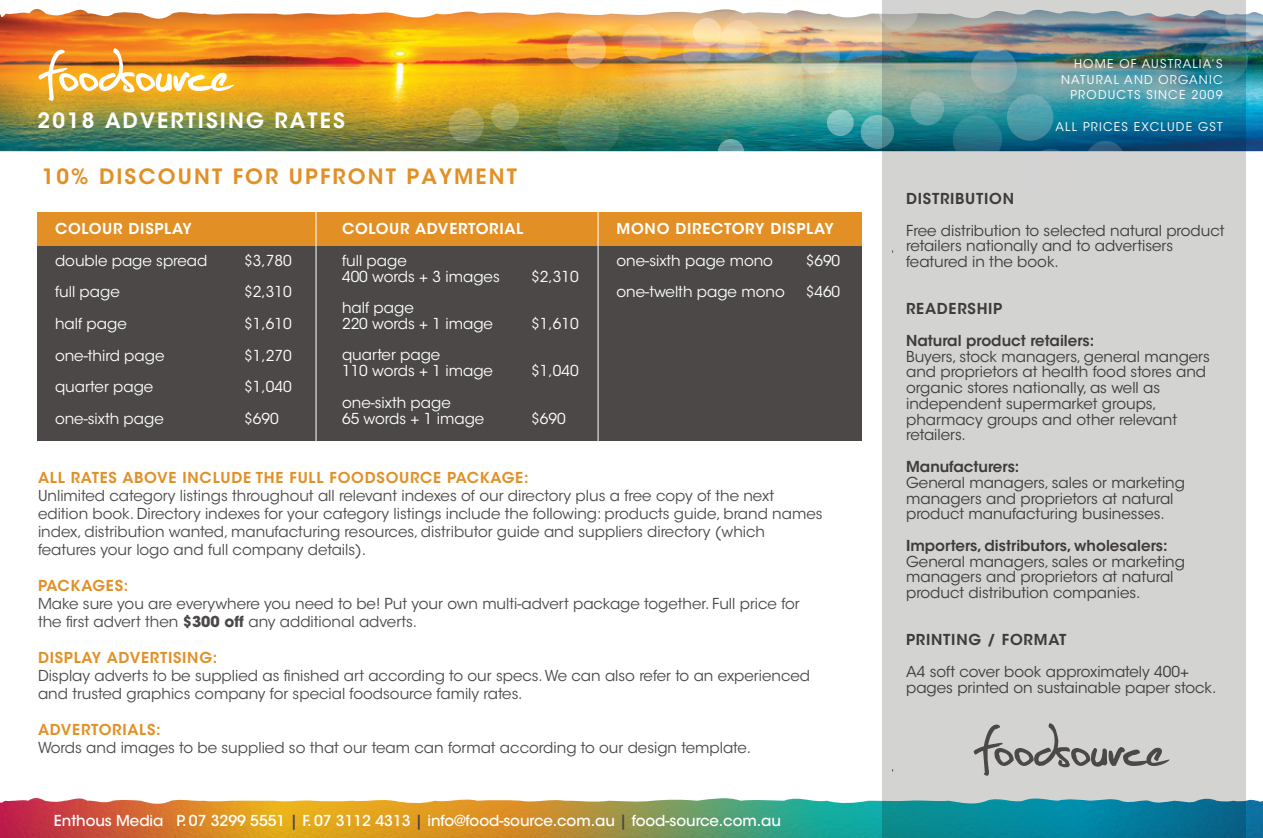
<style>
.page{position:relative;width:1263px;height:838px;background:#fff}
.page>*{position:absolute;margin:0;border:0;box-sizing:border-box;transform-origin:0 0}
.t1{font:600 21px "ITC Avant Garde Std";letter-spacing:.1em;color:#e29026}
.t2{font:600 21px "ITC Avant Garde Std";letter-spacing:.1em;color:#fff}
.t3{font:15px/15.8px "ITC Avant Garde Std";color:#4b4847}
.t4{font:15px/15.8px "ITC Avant Garde Std";color:#fff}
.t5{font:600 15px/31.5px "ITC Avant Garde Std";color:#4b4847}
.t6{font:500 15px "ITC Avant Garde Std";letter-spacing:-.005em;color:#fff}
.t7{font:600 15px "ITC Avant Garde Std";letter-spacing:.05em;color:#e29026}
.t8{font:600 15px "ITC Avant Garde Std";letter-spacing:.05em;color:#fff}
.t9{font:600 15px "ITC Avant Garde Std";letter-spacing:.05em;color:#4b4847}
.t10{font:12px/15.8px "ITC Avant Garde Std";letter-spacing:.1em;color:#fff;text-align:right}
.s1{font-weight:600;color:#e29026}
.s2{font-weight:600;color:#e19026}
.s3{font-weight:700}
.s4{color:#4a4545}
</style>
<div class="page">
<img style="left:0;top:796px;width:1263px;height:42px">
<img style="left:0;top:9px;width:1263px;height:142px">
<svg style="left:38px;top:48px;width:196px;height:53px"></svg>
<svg style="left:1246px;top:9px;width:17px;height:33px"></svg>
<svg style="left:714px;top:5px;width:91px;height:91px;background:#d5c499"></svg>
<svg style="left:842px;top:40px;width:69px;height:69px;background:#a3baa9"></svg>
<svg style="left:448px;top:108px;width:36px;height:35px"></svg>
<svg style="left:491px;top:102px;width:28px;height:28px"></svg>
<svg style="left:693px;top:18px;width:28px;height:28px"></svg>
<svg style="left:878px;top:0;width:5px;height:31px"></svg>
<svg style="left:683px;top:40px;width:28px;height:28px"></svg>
<svg style="left:682px;top:28px;width:28px;height:29px"></svg>
<svg style="left:566px;top:29px;width:40px;height:40px"></svg>
<svg style="left:622px;top:24px;width:39px;height:40px"></svg>
<svg style="left:769px;top:36px;width:28px;height:28px"></svg>
<svg style="left:717px;top:29px;width:28px;height:28px"></svg>
<svg style="left:721px;top:19px;width:40px;height:40px"></svg>
<svg style="left:800px;top:37px;width:40px;height:40px"></svg>
<svg style="left:557px;top:97px;width:62px;height:62px;background:#789366"></svg>
<svg style="left:860px;top:115px;width:34px;height:34px"></svg>
<svg style="left:827px;top:109px;width:27px;height:27px"></svg>
<svg style="left:717px;top:139px;width:27px;height:27px"></svg>
<div style="left:37px;top:219px;width:824px;height:222px;background:#4b4847"></div>
<div style="left:37px;top:212px;width:824px;height:34px;background:#e29026"></div>
<hr style="left:316px;top:204px;width:1px;height:247px;background:#fff">
<hr style="left:598px;top:204px;width:1px;height:247px;background:#fff">
<svg style="left:883px;top:0;width:363px;height:838px;background:#b3c2c4"></svg>
<svg style="left:974px;top:723px;width:195px;height:53px;background:#b8b7b6"></svg>
<h1 class="t2" style="left:38px;top:107px;width:309px">2018 ADVERTISING RATES</h1>
<h1 class="t1" style="left:42px;top:163px;width:477px">10% DISCOUNT FOR UPFRONT PAYMENT</h1>
<p class="t8" style="left:55px;top:219px;width:138px">COLOUR DISPLAY</p>
<p class="t4" style="left:55px;top:253px;width:154px">double page spread</p>
<p class="t4" style="left:244px;top:253px;width:49px">$3,780</p>
<p class="t4" style="left:55px;top:284px;width:66px">full page</p>
<p class="t4" style="left:244px;top:284px;width:49px">$2,310</p>
<p class="t4" style="left:55px;top:316px;width:73px">half page</p>
<p class="t4" style="left:244px;top:316px;width:49px">$1,610</p>
<p class="t4" style="left:55px;top:347px;width:111px">one-third page</p>
<p class="t4" style="left:244px;top:347px;width:49px">$1,270</p>
<p class="t4" style="left:55px;top:379px;width:100px">quarter page</p>
<p class="t4" style="left:244px;top:379px;width:49px">$1,040</p>
<p class="t4" style="left:55px;top:410px;width:110px">one-sixth page</p>
<p class="t4" style="left:244px;top:410px;width:36px">$690</p>
<p class="t8" style="left:342px;top:219px;width:183px">COLOUR ADVERTORIAL</p>
<p class="t4" style="left:342px;top:253px;width:159px">full page<br>400 words + 3 images</p>
<p class="t4" style="left:342px;top:300px;width:152px">half page<br>220 words + 1 image</p>
<p class="t4" style="left:342px;top:347px;width:152px">quarter page<br>110 words + 1 image</p>
<p class="t4" style="left:342px;top:395px;width:144px">one-sixth page<br>65 words + 1 image</p>
<p class="t4" style="left:531px;top:269px;width:49px">$2,310</p>
<p class="t4" style="left:531px;top:316px;width:49px">$1,610</p>
<p class="t4" style="left:531px;top:363px;width:49px">$1,040</p>
<p class="t4" style="left:531px;top:410px;width:36px">$690</p>
<p class="t8" style="left:616px;top:219px;width:219px">MONO DIRECTORY DISPLAY</p>
<p class="t4" style="left:616px;top:253px;width:158px">one-sixth page mono</p>
<p class="t4" style="left:806px;top:253px;width:36px">$690</p>
<p class="t4" style="left:616px;top:284px;width:170px">one-twelth page mono</p>
<p class="t4" style="left:806px;top:284px;width:36px">$460</p>
<p class="t7" style="left:38px;top:468px;width:492px">ALL RATES ABOVE INCLUDE THE FULL FOODSOURCE PACKAGE:</p>
<p class="t3" style="left:38px;top:486px;width:786px;line-height:18px">Unlimited category listings throughout all relevant indexes of our directory plus a free copy of the next edition book. Directory indexes for your category listings include the following: products guide, brand names index, distribution wanted, manufacturing resources, distributor guide and suppliers directory (which features your logo and full company details).</p>
<p class="t3" style="left:38px;top:576px;width:763px;line-height:18px"><span class="s1">PA</span><span class="s2">CKAGES:<br></span>Make sure you are everywhere you need to be! Put your own multi-advert package together. Full price for the first advert then <span class="s3">$300 off</span> any additional adverts.</p>
<p class="t7" style="left:38px;top:648px;width:181px">DISPLAY ADVERTISING:</p>
<p class="t3" style="left:38px;top:666px;width:774px;line-height:18px">Display adverts to be supplied as finished art according to our specs. We can also refer to an experienced and trusted graphics company for special foodsource family rates.</p>
<p class="t7" style="left:38px;top:720px;width:124px">ADVERTORIALS:</p>
<p class="t3" style="left:38px;top:739px;width:715px">Words and images to be supplied so that our team can format according to our design template.</p>
<p class="t6" style="left:54px;top:811px;width:729px">Enthous Media P. 07 3299 5551 <span class="s4">|</span> F. 07 3112 4313 <span class="s4">|</span> info@food-source.com.au <span class="s4">|</span> food-source.com.au</p>
<p class="t10" style="left:1061px;top:56px;width:163px">HOME OF AUSTRALIA’S<br>NATURAL AND ORGANIC<br>PRODUCTS SINCE 2009</p>
<p class="t10" style="left:1055px;top:119px;width:169px">ALL PRICES EXCLUDE GST</p>
<p class="t9" style="left:906px;top:189px;width:109px">DISTRIBUTION</p>
<p class="t3" style="left:906px;top:222px;width:320px">Free distribution to selected natural product retailers nationally and to advertisers featured in the book.</p>
<p class="t5" style="left:906px;top:293px;width:190px">READERSHIP<br>Natural product retailers:</p>
<p class="t3" style="left:906px;top:349px;width:305px">Buyers, stock managers, general mangers and proprietors at health food stores and organic stores nationally, as well as independent supermarket groups, pharmacy groups and other relevant retailers.</p>
<p class="t5" style="left:906px;top:451px;width:115px">Manufacturers:</p>
<p class="t3" style="left:906px;top:475px;width:280px">General managers, sales or marketing managers and proprietors at natural product manufacturing businesses.</p>
<p class="t5" style="left:906px;top:530px;width:263px">Importers, distributors, wholesalers:</p>
<p class="t3" style="left:906px;top:553px;width:280px">General managers, sales or marketing managers and proprietors at natural product distribution companies.</p>
<p class="t9" style="left:906px;top:630px;width:162px">PRINTING / FORMAT</p>
<p class="t3" style="left:906px;top:664px;width:312px">A4 soft cover book approximately 400+ pages printed on sustainable paper stock.</p>
</div>
